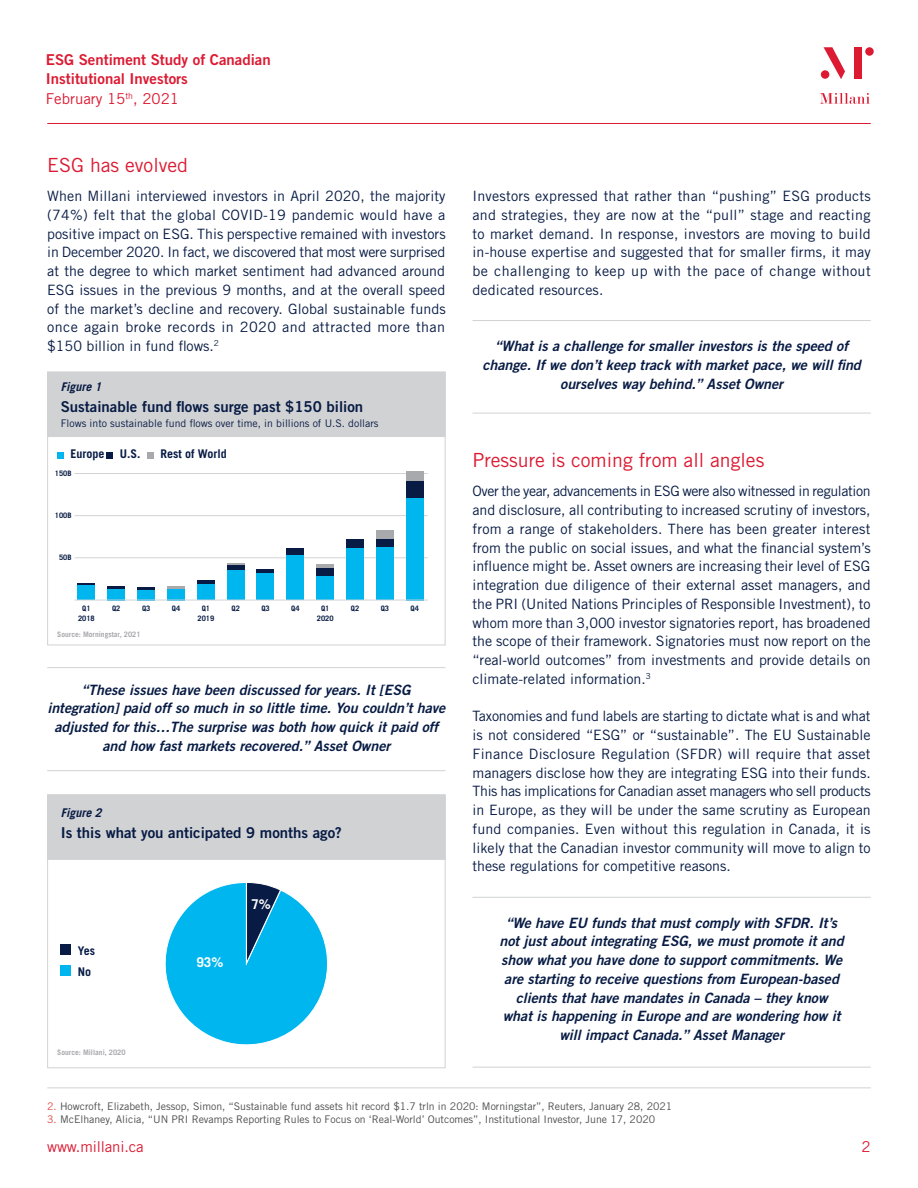
<style>
.page{position:relative;width:918px;height:1188px;background:#fff}
.page>*{position:absolute;margin:0;border:0;box-sizing:border-box;transform-origin:0 0}
.t1{font:19.5px "Trade Gothic LT Std";color:#dc1a32}
.t2{font:15px "Trade Gothic LT Std Bd 2";color:#071b44}
.t3{font:15px/19.5px "Trade Gothic LT Std Bd 2";color:#dc1a32}
.t4{font:15px "Trade Gothic LT Std";color:#dc1a32}
.t5{font:14.25px/18.8px "Trade Gothic LT Std";color:#071b44;text-align:justify}
.t6{font:14.25px/18.8px "Trade Gothic LT Std Bd 2 Obl";color:#071b44;text-align:center}
.t7{font:700 13.5px "Trade Gothic LT Std";color:#fff}
.t8{font:700 12px "Trade Gothic LT Std";color:#071b44}
.t9{font:italic 700 12px "Trade Gothic LT Std";color:#071b44}
.t10{font:10.5px "Trade Gothic LT Std";color:#4b4c4d}
.t11{font:10.5px "Trade Gothic LT Std";color:#071b44}
.t12{font:700 7.5px "Trade Gothic LT Std";color:#071b44}
.t13{font:700 7.5px "Trade Gothic LT Std";color:#a8a9ad}
.s1{color:#e14a45}
</style>
<div class="page">
<svg style="left:824px;top:47px;width:21px;height:32px"></svg>
<div style="left:855px;top:47px;width:7px;height:32px;background:#dc1a32"></div>
<div style="left:865px;top:47px;width:9px;height:9px;background:#dc1a32;border-radius:50%"></div>
<div style="left:821px;top:70px;width:8px;height:9px;background:#dc1a32;border-radius:50%"></div>
<svg style="left:820px;top:93px;width:50px;height:11px"></svg>
<hr style="left:47px;top:123px;width:824px;height:1px;background:#dc1a32">
<hr style="left:47px;top:1088px;width:824px;height:1px;background:#d1d2d4">
<hr style="left:47px;top:667px;width:399px;height:1px;background:#d1d2d4">
<hr style="left:47px;top:770px;width:399px;height:1px;background:#d1d2d4">
<div style="left:47px;top:372px;width:399px;height:65px;background:#d1d2d4"></div>
<div style="left:57px;top:452px;width:7px;height:6px;background:#00b6ef"></div>
<svg style="left:107px;top:452px;width:6px;height:6px"></svg>
<div style="left:147px;top:452px;width:7px;height:6px;background:#a8a9ad"></div>
<hr style="left:75px;top:557px;width:353px;height:1px;background:#d1d2d4">
<hr style="left:75px;top:515px;width:353px;height:1px;background:#d1d2d4">
<hr style="left:75px;top:473px;width:353px;height:1px;background:#d1d2d4">
<div style="left:77px;top:584px;width:18px;height:16px;background:#00b6ef"></div>
<svg style="left:77px;top:583px;width:18px;height:2px"></svg>
<div style="left:107px;top:589px;width:18px;height:11px;background:#00b6ef"></div>
<svg style="left:107px;top:587px;width:18px;height:2px"></svg>
<div style="left:137px;top:589px;width:18px;height:11px;background:#00b6ef"></div>
<svg style="left:137px;top:587px;width:18px;height:2px"></svg>
<div style="left:167px;top:589px;width:18px;height:11px;background:#00b6ef"></div>
<svg style="left:167px;top:587px;width:18px;height:2px"></svg>
<div style="left:197px;top:583px;width:18px;height:17px;background:#00b6ef"></div>
<hr style="left:197px;top:580px;width:18px;height:3px;background:#071b44">
<div style="left:227px;top:569px;width:17px;height:31px;background:#00b6ef"></div>
<hr style="left:227px;top:565px;width:17px;height:4px;background:#071b44">
<svg style="left:227px;top:564px;width:17px;height:1px"></svg>
<div style="left:257px;top:573px;width:17px;height:27px;background:#00b6ef"></div>
<hr style="left:257px;top:569px;width:17px;height:4px;background:#071b44">
<div style="left:286px;top:555px;width:18px;height:45px;background:#00b6ef"></div>
<div style="left:286px;top:548px;width:18px;height:7px;background:#071b44"></div>
<div style="left:316px;top:576px;width:18px;height:24px;background:#00b6ef"></div>
<div style="left:316px;top:568px;width:18px;height:8px;background:#071b44"></div>
<hr style="left:316px;top:565px;width:18px;height:3px;background:#a8a9ad">
<div style="left:346px;top:548px;width:18px;height:52px;background:#00b6ef"></div>
<div style="left:346px;top:539px;width:18px;height:9px;background:#071b44"></div>
<div style="left:376px;top:547px;width:18px;height:53px;background:#00b6ef"></div>
<div style="left:376px;top:539px;width:18px;height:8px;background:#071b44"></div>
<div style="left:376px;top:530px;width:18px;height:9px;background:#a8a9ad"></div>
<div style="left:406px;top:498px;width:18px;height:102px;background:#00b6ef"></div>
<div style="left:406px;top:481px;width:18px;height:17px;background:#071b44"></div>
<div style="left:406px;top:471px;width:18px;height:10px;background:#a8a9ad"></div>
<hr style="left:75px;top:600px;width:353px;height:1px;background:#d1d2d4">
<hr style="left:472px;top:320px;width:399px;height:1px;background:#d1d2d4">
<hr style="left:472px;top:413px;width:399px;height:1px;background:#d1d2d4">
<hr style="left:472px;top:897px;width:399px;height:1px;background:#d1d2d4">
<hr style="left:472px;top:1067px;width:399px;height:1px;background:#d1d2d4">
<div style="left:47px;top:795px;width:399px;height:65px;background:#d1d2d4"></div>
<div style="left:61px;top:945px;width:10px;height:10px;background:#071b44"></div>
<div style="left:61px;top:966px;width:10px;height:10px;background:#00b6ef"></div>
<svg style="left:165px;top:882px;width:163px;height:163px"></svg>
<p class="t3" style="left:46px;top:49px;width:226px">ESG Sentiment Study of Canadian<br>Institutional Investors</p>
<p class="t4" style="left:46px;top:89px;width:135px">February 15<sup>th</sup>, 2021</p>
<p class="t1" style="left:47px;top:153px;width:142px">ESG has evolved</p>
<p class="t5" style="left:47px;top:186px;width:400px">When Millani interviewed investors in April 2020, the majority (74%) felt that the global COVID-19 pandemic would have a positive impact on ESG. This perspective remained with investors in December 2020. In fact, we discovered that most were surprised at the degree to which market sentiment had advanced around ESG issues in the previous 9 months, and at the overall speed of the market’s decline and recovery. Global sustainable funds once again broke records in 2020 and attracted more than $150 billion in fund flows.<sup>2</sup></p>
<p class="t9" style="left:61px;top:380px;width:42px">Figure 1</p>
<p class="t2" style="left:61px;top:398px;width:304px">Sustainable fund flows surge past $150 bilion</p>
<p class="t11" style="left:61px;top:417px;width:319px">Flows into sustainable fund flows over time, in billions of U.S. dollars</p>
<p class="t8" style="left:70px;top:447px;width:35px">Europe</p>
<p class="t8" style="left:120px;top:447px;width:22px">U.S.</p>
<p class="t8" style="left:160px;top:447px;width:68px">Rest of World</p>
<p class="t12" style="left:55px;top:469px;width:18px">150B</p>
<p class="t12" style="left:55px;top:510px;width:18px">100B</p>
<p class="t12" style="left:59px;top:552px;width:14px">50B</p>
<p class="t12" style="left:82px;top:604px;width:10px">Q1</p>
<p class="t12" style="left:112px;top:604px;width:10px">Q2</p>
<p class="t12" style="left:142px;top:604px;width:10px">Q3</p>
<p class="t12" style="left:172px;top:604px;width:10px">Q4</p>
<p class="t12" style="left:202px;top:604px;width:10px">Q1</p>
<p class="t12" style="left:232px;top:604px;width:10px">Q2</p>
<p class="t12" style="left:261px;top:604px;width:10px">Q3</p>
<p class="t12" style="left:291px;top:604px;width:10px">Q4</p>
<p class="t12" style="left:321px;top:604px;width:10px">Q1</p>
<p class="t12" style="left:351px;top:604px;width:10px">Q2</p>
<p class="t12" style="left:381px;top:604px;width:10px">Q3</p>
<p class="t12" style="left:411px;top:604px;width:10px">Q4</p>
<p class="t12" style="left:198px;top:614px;width:18px">2019</p>
<p class="t12" style="left:317px;top:614px;width:18px">2020</p>
<p class="t12" style="left:78px;top:614px;width:18px">2018</p>
<p class="t13" style="left:57px;top:630px;width:85px">Source: Morningstar, 2021</p>
<p class="t6" style="left:47px;top:680px;width:399px">“These issues have been discussed for years. It [ESG integration] paid off so much in so little time. You couldn’t have adjusted for this…The surprise was both how quick it paid off and how fast markets recovered.” Asset Owner</p>
<p class="t9" style="left:61px;top:805px;width:42px">Figure 2</p>
<p class="t2" style="left:61px;top:823px;width:283px">Is this what you anticipated 9 months ago?</p>
<p class="t8" style="left:78px;top:943px;width:19px">Yes</p>
<p class="t8" style="left:78px;top:964px;width:15px">No</p>
<p class="t13" style="left:57px;top:1048px;width:70px">Source: Millani, 2020</p>
<p class="t7" style="left:196px;top:953px;width:29px">93%</p>
<p class="t7" style="left:251px;top:896px;width:21px">7%</p>
<p class="t5" style="left:472px;top:187px;width:400px">Investors expressed that rather than “pushing” ESG products and strategies, they are now at the “pull” stage and reacting to market demand. In response, investors are moving to build in-house expertise and suggested that for smaller firms, it may be challenging to keep up with the pace of change without dedicated resources.</p>
<p class="t6" style="left:482px;top:337px;width:380px">“What is a challenge for smaller investors is the speed of change. If we don’t keep track with market pace, we will find ourselves way behind.” Asset Owner</p>
<p class="t1" style="left:472px;top:449px;width:293px">Pressure is coming from all angles</p>
<p class="t5" style="left:472px;top:482px;width:400px">Over the year, advancements in ESG were also witnessed in regulation and disclosure, all contributing to increased scrutiny of investors, from a range of stakeholders. There has been greater interest from the public on social issues, and what the financial system’s influence might be. Asset owners are increasing their level of ESG integration due diligence of their external asset managers, and the PRI (United Nations Principles of Responsible Investment), to whom more than 3,000 investor signatories report, has broadened the scope of their framework. Signatories must now report on the “real-world outcomes” from investments and provide details on climate-related information.<sup>3</sup></p>
<p class="t5" style="left:472px;top:707px;width:400px">Taxonomies and fund labels are starting to dictate what is and what is not considered “ESG” or “sustainable”. The EU Sustainable Finance Disclosure Regulation (SFDR) will require that asset managers disclose how they are integrating ESG into their funds.<br>This has implications for Canadian asset managers who sell products in Europe, as they will be under the same scrutiny as European fund companies. Even without this regulation in Canada, it is likely that the Canadian investor community will move to align to these regulations for competitive reasons.</p>
<p class="t6" style="left:500px;top:913px;width:346px">“We have EU funds that must comply with SFDR. It’s not just about integrating ESG, we must promote it and show what you have done to support commitments. We are starting to receive questions from European-based clients that have mandates in Canada – they know what is happening in Europe and are wondering how it will impact Canada.” Asset Manager</p>
<p class="t10" style="left:47px;top:1100px;width:627px"><span class="s1">2.</span> Howcroft, Elizabeth, Jessop, Simon, “Sustainable fund assets hit record $1.7 trln in 2020: Morningstar”, Reuters, January 28, 2021</p>
<p class="t10" style="left:47px;top:1113px;width:609px"><span class="s1">3.</span> McElhaney, Alicia, “UN PRI Revamps Reporting Rules to Focus on ‘Real-World’ Outcomes”, Institutional Investor, June 17, 2020</p>
<p class="t4" style="left:47px;top:1137px;width:98px">www.millani.ca</p>
<p class="t4" style="left:862px;top:1137px;width:11px">2</p>
</div>
